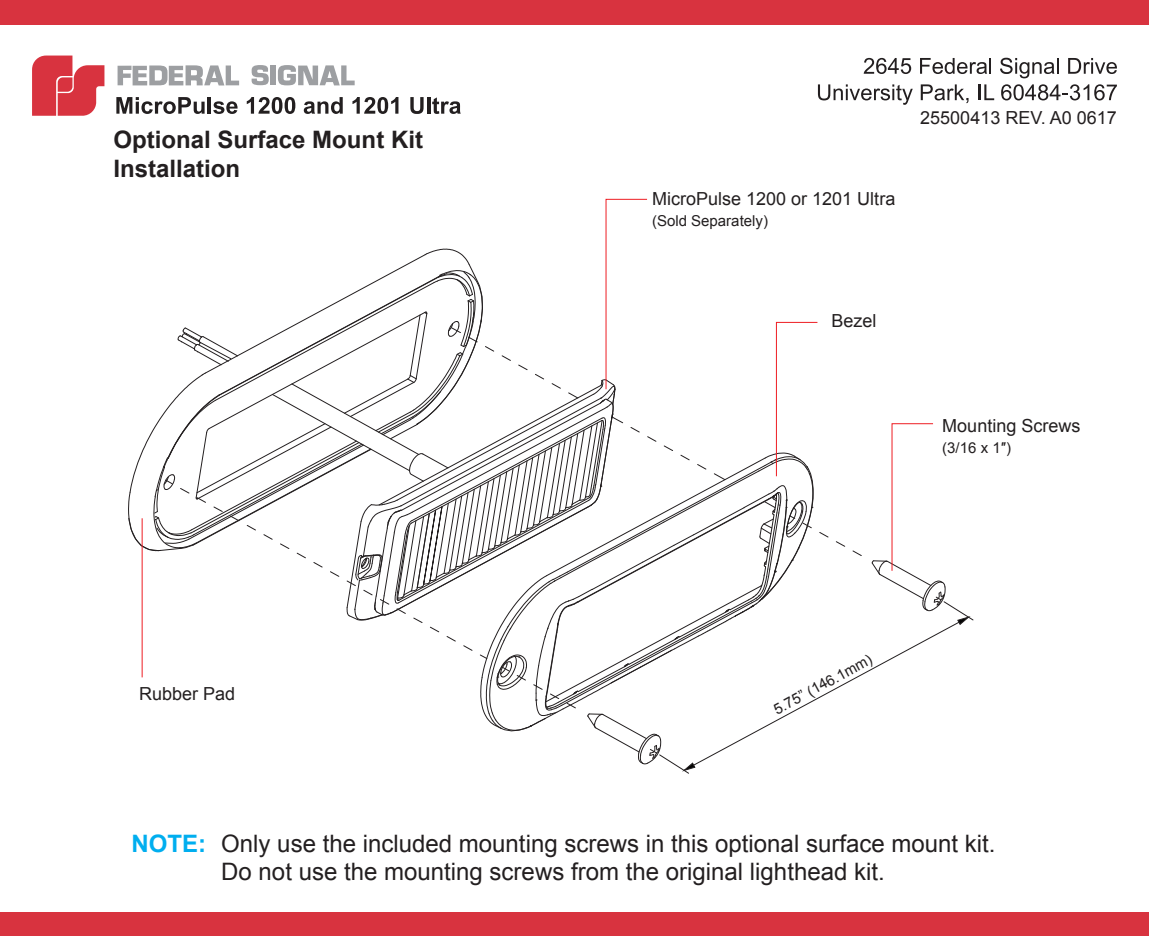
<style>
.page{position:relative;width:1149px;height:936px;background:#fff}
.page>*{position:absolute;margin:0;border:0;box-sizing:border-box;transform-origin:0 0}
.t1{font:24px/28.8px "Arial";color:#231f20}
.t2{font:700 24px/28.8px "Arial";color:#231f20}
.t3{font:18px "Arial";color:#231f20}
.t4{font:15px "Arial";color:#231f20}
.t5{font:14.7px "Arial";color:#231f20}
.s1{font-weight:700;color:#00aeef}
</style>
<div class="page">
<div style="left:0;top:912px;width:1148px;height:23px;background:#d8333f"></div>
<div style="left:0;top:0;width:1148px;height:24px;background:#d8333f"></div>
<svg style="left:251px;top:65px;width:18px;height:20px"></svg>
<div style="left:270px;top:65px;width:6px;height:20px;background:#9d9fa2"></div>
<svg style="left:278px;top:65px;width:76px;height:20px"></svg>
<svg style="left:117px;top:65px;width:122px;height:20px"></svg>
<svg style="left:32px;top:56px;width:72px;height:60px;background:#df5862"></svg>
<svg style="left:116px;top:97px;width:88px;height:17px"></svg>
<hr style="left:208px;top:97px;width:3px;height:17px;background:#231f20">
<svg style="left:213px;top:101px;width:24px;height:13px"></svg>
<svg style="left:247px;top:97px;width:48px;height:17px"></svg>
<svg style="left:304px;top:97px;width:38px;height:17px"></svg>
<svg style="left:352px;top:97px;width:46px;height:17px"></svg>
<svg style="left:410px;top:97px;width:13px;height:17px"></svg>
<hr style="left:427px;top:97px;width:3px;height:17px;background:#231f20">
<svg style="left:432px;top:97px;width:28px;height:17px"></svg>
<svg style="left:863px;top:58px;width:47px;height:16px"></svg>
<svg style="left:920px;top:58px;width:71px;height:16px"></svg>
<svg style="left:1000px;top:58px;width:58px;height:20px"></svg>
<svg style="left:1068px;top:58px;width:48px;height:16px"></svg>
<svg style="left:817px;top:84px;width:95px;height:21px"></svg>
<svg style="left:920px;top:84px;width:48px;height:19px"></svg>
<svg style="left:978px;top:84px;width:15px;height:16px"></svg>
<svg style="left:1001px;top:84px;width:115px;height:16px"></svg>
<svg style="left:128px;top:198px;width:845px;height:576px"></svg>
<p class="t2" style="left:113px;top:126px;width:311px">Optional Surface Mount Kit<br>Installation</p>
<p class="t3" style="left:139px;top:682px;width:98px">Rubber Pad</p>
<p class="t3" style="left:919px;top:106px;width:198px">25500413 REV. A0 0617</p>
<p class="t3" style="left:652px;top:186px;width:245px">MicroPulse 1200 or 1201 Ultra</p>
<p class="t4" style="left:652px;top:210px;width:117px">(Sold Separately)</p>
<p class="t3" style="left:831px;top:309px;width:47px">Bezel</p>
<p class="t3" style="left:942px;top:413px;width:140px">Mounting Screws</p>
<p class="t4" style="left:942px;top:437px;width:70px">(3/16 x 1″)</p>
<p class="t5" style="left:769px;top:702px;width:111px;rotate:-29deg">5.75” (146.1mm)</p>
<p class="t1" style="left:221px;top:829px;width:775px;text-indent:-90px"><span class="s1">NOTE:</span> Only use the included mounting screws in this optional surface mount kit.<br>Do not use the mounting screws from the original lighthead kit.</p>
</div>
